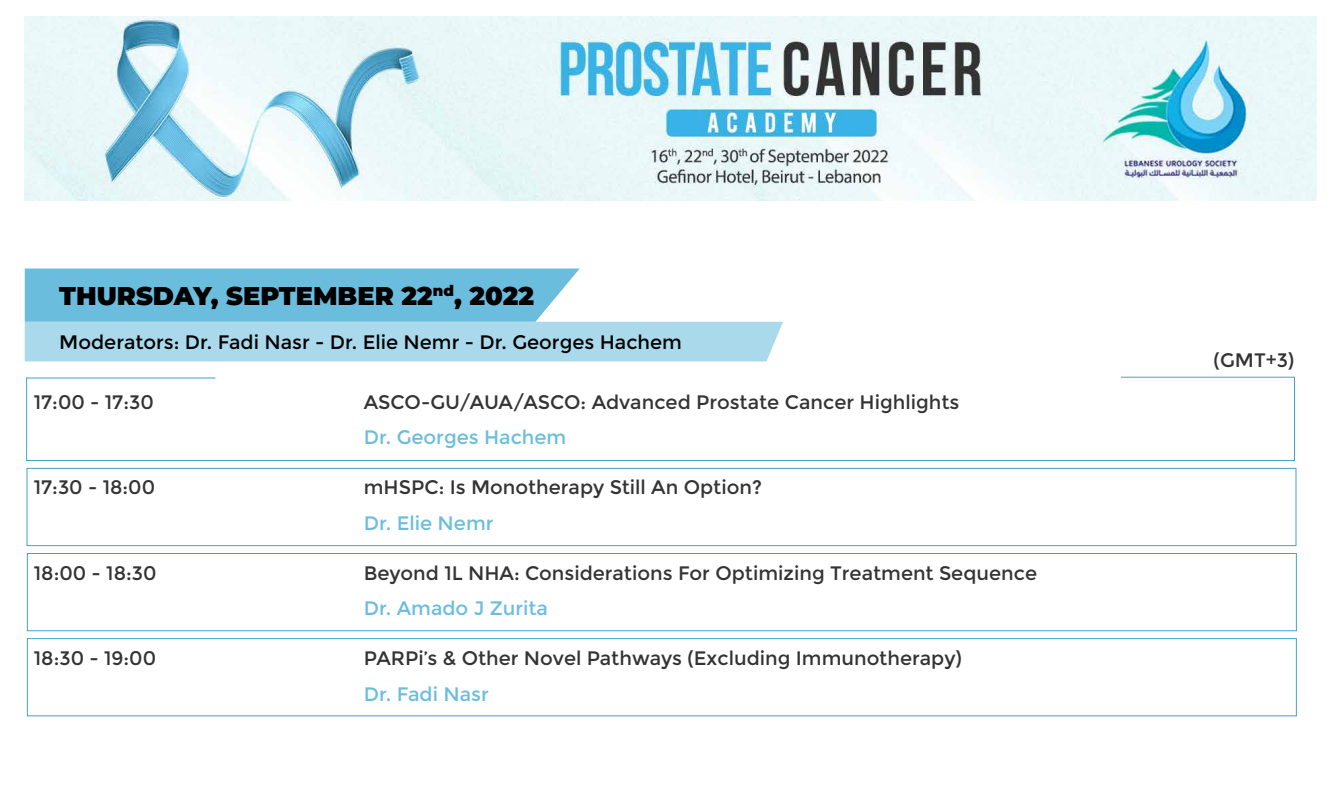
<style>
.page{position:relative;width:1341px;height:810px;background:#fff}
.page>*{position:absolute;margin:0;border:0;box-sizing:border-box;transform-origin:0 0}
.t1{font:900 25.72px "Montserrat";color:#000}
.t2{font:19.5px "Montserrat";color:#333}
.t3{font:19.5px "Montserrat";color:#6bbdde}
.t4{font:19.5px "Montserrat";color:#000}
</style>
<div class="page">
<svg style="left:25px;top:268px;width:758px;height:94px"></svg>
<svg style="left:26px;top:377px;width:1269px;height:84px"></svg>
<div style="left:27px;top:468px;width:1269px;height:78px;border:1px solid #44a1ca"></div>
<div style="left:27px;top:553px;width:1270px;height:78px;border:1px solid #44a1ca"></div>
<div style="left:27px;top:638px;width:1270px;height:78px;border:1px solid #44a1ca"></div>
<img style="left:24px;top:17px;width:1293px;height:184px">
<h1 class="t1" style="left:59px;top:278px;width:476px">THURSDAY, SEPTEMBER 22<sup>nd</sup>, 2022</h1>
<p class="t4" style="left:59px;top:330px;width:624px">Moderators: Dr. Fadi Nasr - Dr. Elie Nemr - Dr. Georges Hachem</p>
<p class="t2" style="left:34px;top:391px;width:121px">17:00 - 17:30</p>
<p class="t2" style="left:364px;top:391px;width:597px">ASCO-GU/AUA/ASCO: Advanced Prostate Cancer Highlights</p>
<p class="t3" style="left:364px;top:426px;width:204px">Dr. Georges Hachem</p>
<p class="t2" style="left:34px;top:476px;width:123px">17:30 - 18:00</p>
<p class="t2" style="left:364px;top:476px;width:400px">mHSPC: Is Monotherapy Still An Option?</p>
<p class="t3" style="left:364px;top:511px;width:131px">Dr. Elie Nemr</p>
<p class="t2" style="left:34px;top:562px;width:124px">18:00 - 18:30</p>
<p class="t2" style="left:364px;top:562px;width:675px">Beyond 1L NHA: Considerations For Optimizing Treatment Sequence</p>
<p class="t3" style="left:364px;top:597px;width:186px">Dr. Amado J Zurita</p>
<p class="t2" style="left:34px;top:647px;width:124px">18:30 - 19:00</p>
<p class="t2" style="left:364px;top:647px;width:600px">PARPi’s &amp; Other Novel Pathways (Excluding Immunotherapy)</p>
<p class="t3" style="left:364px;top:682px;width:126px">Dr. Fadi Nasr</p>
<p class="t2" style="left:1214px;top:349px;width:82px">(GMT+3)</p>
</div>
